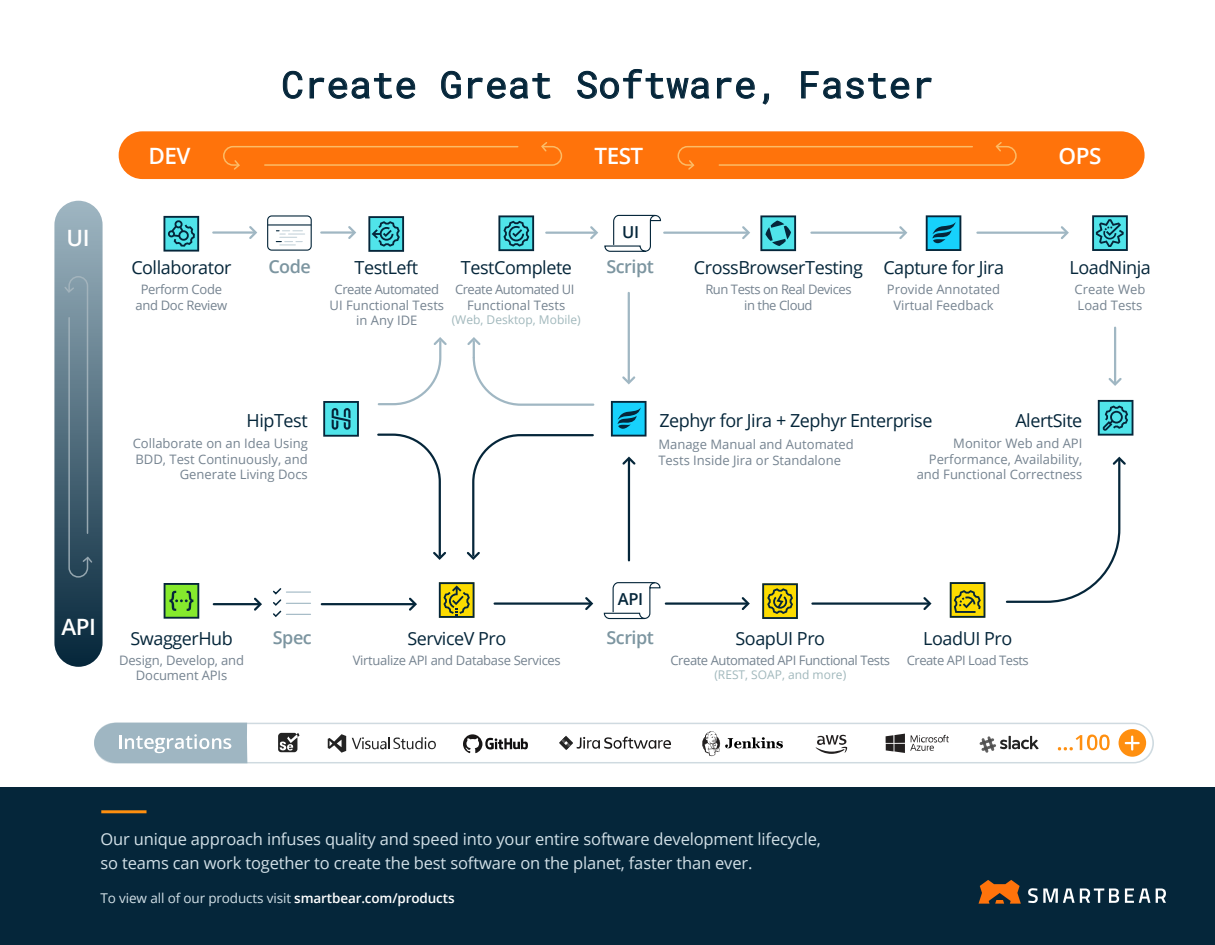
<style>
.page{position:relative;width:1215px;height:945px;background:#fff}
.page>*{position:absolute;margin:0;border:0;box-sizing:border-box;transform-origin:0 0}
.t1{font:37.05px "Roboto Mono";color:#05263a}
.t2{font:600 22.5px "Open Sans";letter-spacing:-.025em;color:#fff}
.t3{font:18px "Open Sans";letter-spacing:-.025em;color:#05263a}
.t4{font:600 18px "Open Sans";letter-spacing:-.025em;color:#7c95a0}
.t5{font:16.5px/24px "Open Sans";letter-spacing:-.01em;color:#d2e0e7}
.t6{font:600 16.5px "Open Sans";color:#05263a}
.t7{font:13.5px "Open Sans";letter-spacing:-.01em;color:#d2e0e7}
.t8{font:13.05px/15.6px "Open Sans";color:#758390;text-align:center}
.t9{font:13.05px/15.6px "Open Sans";letter-spacing:-.035em;color:#758390;text-align:center}
.t10{font:13.05px/15.6px "Open Sans";letter-spacing:-.025em;color:#758390;text-align:center}
.t11{font:12px "Open Sans";color:#a1b8bc}
.s1{font-weight:600;color:#fff}
</style>
<div class="page">
<div style="left:0;top:787px;width:1215px;height:158px;background:#05263a"></div>
<svg style="left:368px;top:216px;width:36px;height:36px"></svg>
<div style="left:119px;top:131px;width:1026px;height:48px;background:#ff730b;border-radius:24px"></div>
<div style="left:54px;top:201px;width:49px;height:466px;background:linear-gradient(to bottom,#9fb6c2,#07273b);border-radius:24px"></div>
<svg style="left:163px;top:216px;width:36px;height:36px"></svg>
<svg style="left:498px;top:215px;width:36px;height:36px"></svg>
<svg style="left:760px;top:215px;width:36px;height:36px"></svg>
<svg style="left:1098px;top:400px;width:35px;height:36px"></svg>
<svg style="left:950px;top:582px;width:35px;height:36px"></svg>
<svg style="left:439px;top:582px;width:35px;height:36px"></svg>
<svg style="left:762px;top:583px;width:36px;height:36px"></svg>
<svg style="left:164px;top:583px;width:35px;height:36px"></svg>
<svg style="left:323px;top:401px;width:36px;height:36px"></svg>
<svg style="left:611px;top:401px;width:36px;height:36px"></svg>
<hr style="left:321px;top:231px;width:32px;height:3px;background:#a0b7c3">
<svg style="left:346px;top:226px;width:10px;height:13px"></svg>
<hr style="left:213px;top:231px;width:41px;height:3px;background:#a0b7c3">
<svg style="left:247px;top:226px;width:10px;height:13px"></svg>
<hr style="left:546px;top:232px;width:49px;height:2px;background:#a0b7c3">
<hr style="left:664px;top:232px;width:83px;height:2px;background:#a0b7c3">
<svg style="left:740px;top:226px;width:10px;height:13px"></svg>
<hr style="left:811px;top:232px;width:93px;height:2px;background:#a0b7c3">
<svg style="left:897px;top:226px;width:11px;height:13px"></svg>
<hr style="left:977px;top:232px;width:89px;height:2px;background:#a0b7c3">
<svg style="left:1059px;top:226px;width:10px;height:13px"></svg>
<svg style="left:1092px;top:215px;width:36px;height:36px"></svg>
<svg style="left:926px;top:215px;width:35px;height:36px"></svg>
<hr style="left:1114px;top:328px;width:2px;height:55px;background:#a0b7c3">
<svg style="left:1108px;top:376px;width:14px;height:10px"></svg>
<hr style="left:322px;top:603px;width:92px;height:2px;background:#05263a">
<svg style="left:407px;top:597px;width:10px;height:14px"></svg>
<hr style="left:214px;top:603px;width:45px;height:2px;background:#05263a">
<svg style="left:252px;top:597px;width:10px;height:14px"></svg>
<hr style="left:495px;top:602px;width:95px;height:3px;background:#05263a">
<svg style="left:583px;top:597px;width:11px;height:13px"></svg>
<hr style="left:666px;top:602px;width:81px;height:3px;background:#05263a">
<svg style="left:740px;top:597px;width:10px;height:13px"></svg>
<hr style="left:812px;top:602px;width:117px;height:3px;background:#05263a">
<svg style="left:921px;top:597px;width:11px;height:13px"></svg>
<svg style="left:1005px;top:456px;width:121px;height:147px"></svg>
<hr style="left:628px;top:293px;width:2px;height:88px;background:#a0b7c3">
<svg style="left:622px;top:374px;width:14px;height:11px"></svg>
<svg style="left:223px;top:142px;width:340px;height:28px"></svg>
<svg style="left:677px;top:142px;width:340px;height:28px"></svg>
<svg style="left:64px;top:276px;width:28px;height:302px;background:#5a7584"></svg>
<svg style="left:377px;top:337px;width:70px;height:69px"></svg>
<svg style="left:377px;top:433px;width:69px;height:127px"></svg>
<svg style="left:466px;top:434px;width:128px;height:126px"></svg>
<div style="left:267px;top:215px;width:45px;height:36px;border:1px solid #05263a;border-radius:4px"></div>
<hr style="left:268px;top:224px;width:43px;height:2px;background:#05263a">
<svg style="left:276px;top:230px;width:29px;height:15px"></svg>
<svg style="left:273px;top:588px;width:38px;height:29px"></svg>
<svg style="left:588px;top:214px;width:74px;height:38px"></svg>
<svg style="left:1125px;top:888px;width:25px;height:15px"></svg>
<svg style="left:1156px;top:888px;width:10px;height:15px"></svg>
<svg style="left:1028px;top:888px;width:91px;height:15px"></svg>
<svg style="left:979px;top:880px;width:42px;height:24px"></svg>
<hr style="left:101px;top:810px;width:46px;height:3px;background:#ff8f0f">
<svg style="left:94px;top:723px;width:1060px;height:40px"></svg>
<svg style="left:467px;top:337px;width:128px;height:69px"></svg>
<svg style="left:283px;top:71px;width:19px;height:28px"></svg>
<svg style="left:310px;top:73px;width:105px;height:26px"></svg>
<svg style="left:441px;top:71px;width:20px;height:28px"></svg>
<svg style="left:468px;top:73px;width:82px;height:26px"></svg>
<svg style="left:577px;top:69px;width:132px;height:30px"></svg>
<svg style="left:717px;top:78px;width:38px;height:21px"></svg>
<svg style="left:763px;top:94px;width:6px;height:11px"></svg>
<svg style="left:801px;top:71px;width:108px;height:28px"></svg>
<svg style="left:917px;top:78px;width:15px;height:20px"></svg>
<svg style="left:603px;top:582px;width:58px;height:38px"></svg>
<hr style="left:628px;top:460px;width:2px;height:100px;background:#05263a">
<svg style="left:622px;top:456px;width:14px;height:11px"></svg>
<h1 class="t1" style="left:281px;top:59px;width:654px">Create Great Software, Faster</h1>
<h2 class="t2" style="left:67px;top:223px;width:24px">UI</h2>
<h2 class="t2" style="left:149px;top:140px;width:43px">DEV</h2>
<h2 class="t2" style="left:595px;top:140px;width:50px">TEST</h2>
<h2 class="t2" style="left:1059px;top:140px;width:44px">OPS</h2>
<p class="t6" style="left:622px;top:221px;width:18px">UI</p>
<h3 class="t4" style="left:268px;top:254px;width:44px">Code</h3>
<h3 class="t4" style="left:606px;top:254px;width:49px">Script</h3>
<h3 class="t3" style="left:131px;top:255px;width:102px">Collaborator</h3>
<h3 class="t3" style="left:355px;top:255px;width:65px">TestLeft</h3>
<h3 class="t3" style="left:461px;top:255px;width:113px">TestComplete</h3>
<p class="t10" style="left:135px;top:281px;width:93px">Perform Code and Doc Review</p>
<p class="t8" style="left:330px;top:281px;width:116px">Create Automated<br>UI Functional Tests in Any IDE</p>
<p class="t9" style="left:455px;top:281px;width:121px">Create Automated UI<br>Functional Tests</p>
<p class="t11" style="left:452px;top:312px;width:131px">(Web, Desktop, Mobile)</p>
<h3 class="t3" style="left:694px;top:255px;width:171px">CrossBrowserTesting</h3>
<p class="t9" style="left:705px;top:281px;width:148px">Run Tests on Real Devices in the Cloud</p>
<h3 class="t3" style="left:883px;top:255px;width:122px">Capture for Jira</h3>
<p class="t8" style="left:887px;top:281px;width:115px">Provide Annotated<br>Virtual Feedback</p>
<h3 class="t3" style="left:1070px;top:255px;width:83px">LoadNinja</h3>
<p class="t8" style="left:1075px;top:281px;width:72px;text-align:left">Create Web<br>Load Tests</p>
<h3 class="t3" style="left:247px;top:408px;width:63px">HipTest</h3>
<p class="t8" style="left:133px;top:435px;width:177px;text-align:right">Collaborate on an Idea Using<br>BDD, Test Continuously, and<br>Generate Living Docs</p>
<h3 class="t3" style="left:659px;top:408px;width:275px">Zephyr for Jira + Zephyr Enterprise</h3>
<p class="t8" style="left:658px;top:436px;width:197px;text-align:left">Manage Manual and Automated<br>Tests Inside Jira or Standalone</p>
<h3 class="t3" style="left:1015px;top:408px;width:69px">AlertSite</h3>
<p class="t8" style="left:917px;top:435px;width:167px;text-align:right">Monitor Web and API<br>Performance, Availability, and Functional Correctness</p>
<h2 class="t2" style="left:62px;top:612px;width:36px">API</h2>
<p class="t6" style="left:618px;top:588px;width:27px">API</p>
<h3 class="t3" style="left:130px;top:626px;width:104px">SwaggerHub</h3>
<h3 class="t3" style="left:407px;top:626px;width:101px">ServiceV Pro</h3>
<h3 class="t3" style="left:923px;top:626px;width:91px">LoadUI Pro</h3>
<p class="t8" style="left:119px;top:652px;width:127px">Design, Develop, and<br>Document APIs</p>
<p class="t10" style="left:353px;top:652px;width:209px">Virtualize API and Database Services</p>
<p class="t9" style="left:907px;top:652px;width:124px">Create API Load Tests</p>
<h3 class="t4" style="left:606px;top:625px;width:49px">Script</h3>
<h3 class="t3" style="left:735px;top:626px;width:91px">SoapUI Pro</h3>
<p class="t9" style="left:671px;top:652px;width:221px">Create Automated API Functional Tests</p>
<p class="t11" style="left:714px;top:666px;width:133px">(REST, SOAP, and more)</p>
<h3 class="t4" style="left:273px;top:626px;width:41px">Spec</h3>
<p class="t5" style="left:101px;top:827px;width:722px">Our unique approach infuses quality and speed into your entire software development lifecycle, so teams can work together to create the best software on the planet, faster than ever.</p>
<p class="t7" style="left:101px;top:889px;width:356px">To view all of our products visit <span class="s1">smartbear.com/products</span></p>
</div>
